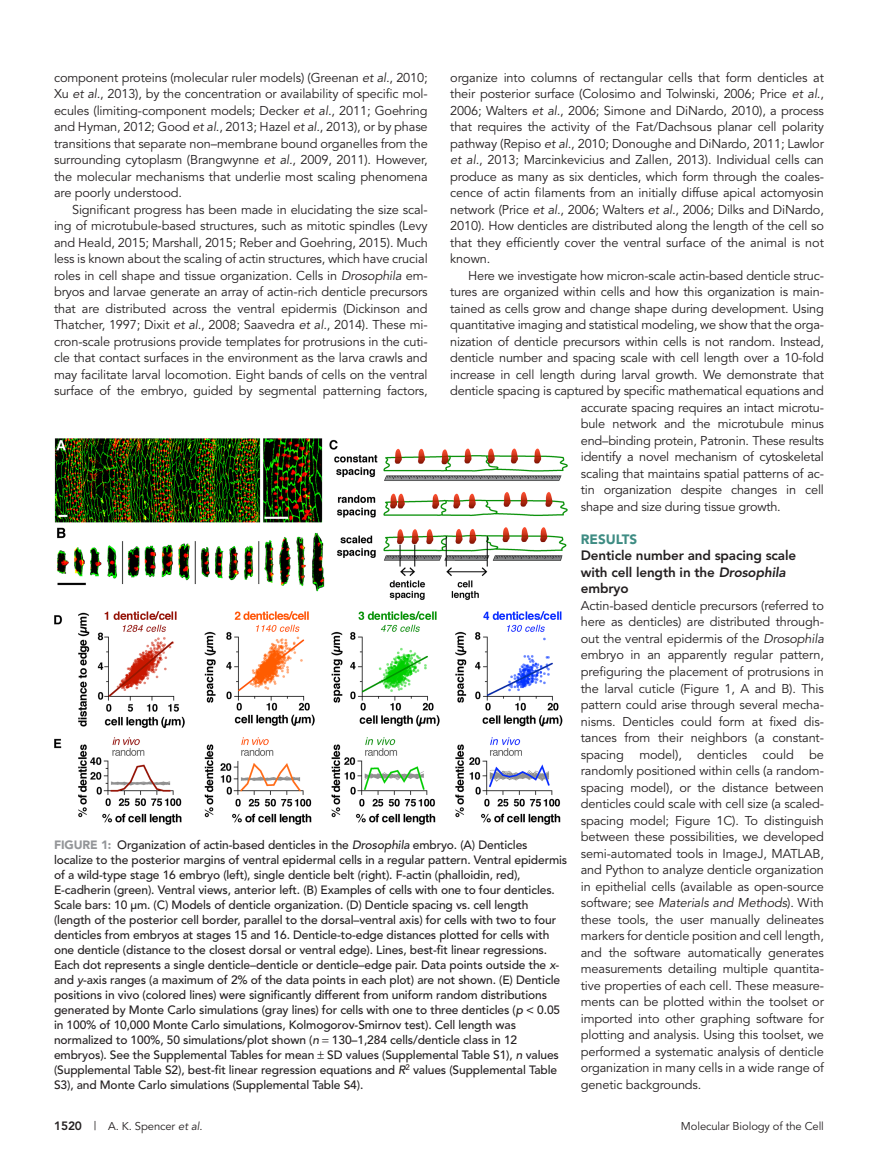
<style>
.page{position:relative;width:878px;height:1175px;background:#fff}
.page>*{position:absolute;margin:0;border:0;box-sizing:border-box;transform-origin:0 0}
.H2afterH1{font:800 13.5px/16.5px "Avenir";letter-spacing:-.01em;color:#231f20}
.t1{font:900 13.5px "Avenir";color:#3e8c83}
.Para{font:12.75px/16.5px "Avenir";letter-spacing:-.015em;color:#231f20;text-align:justify}
.ParaFL{font:12.75px/16.5px "Avenir";letter-spacing:-.01em;color:#231f20;text-align:justify}
.FigCaption{font:500 12px/15px "Avenir";letter-spacing:-.01em;color:#231f20}
.ParaFL-2{font:11.25px "Avenir";letter-spacing:-.01em;color:#231f20}
.s1{font-style:italic}
.s2{font-weight:900;color:#939598}
.s3{font-weight:800;font-size:12px}
.s4{font-size:12px}
</style>
<div class="page">
<img style="left:54px;top:439px;width:513px;height:385px">
<p class="Para" style="left:450px;top:69px;width:375px">organize into columns of rectangular cells that form denticles at their posterior surface (Colosimo and Tolwinski, 2006; Price <span class="s1">et al.</span>, 2006; Walters <span class="s1">et al.</span>, 2006; Simone and DiNardo, 2010), a process that requires the activity of the Fat/Dachsous planar cell polarity pathway (Repiso <span class="s1">et al.</span>, 2010; Donoughe and DiNardo, 2011; Lawlor <span class="s1">et al.</span>, 2013; Marcinkevicius and Zallen, 2013). Individual cells can produce as many as six denticles, which form through the coales&shy;cence of actin filaments from an initially diffuse apical actomyosin network (Price <span class="s1">et al.</span>, 2006; Walters <span class="s1">et al.</span>, 2006; Dilks and DiNardo, 2010). How denticles are distributed along the length of the cell so that they efficiently cover the ventral surface of the animal is not known.</p>
<p class="Para" style="left:468px;top:267px;width:357px">Here we investigate how micron-scale actin-based denticle struc-</p>
<p class="Para" style="left:450px;top:284px;width:375px">tures are organized within cells and how this organization is main-</p>
<p class="Para" style="left:450px;top:300px;width:375px">tained as cells grow and change shape during development. Using</p>
<p class="Para" style="left:450px;top:317px;width:375px">quantitative imaging and statistical modeling, we show that the orga-</p>
<p class="Para" style="left:450px;top:333px;width:375px">nization of denticle precursors within cells is not random. Instead,</p>
<p class="Para" style="left:450px;top:350px;width:375px">denticle number and spacing scale with cell length over a 10-fold</p>
<p class="Para" style="left:450px;top:366px;width:375px">increase in cell length during larval growth. We demonstrate that</p>
<p class="Para" style="left:450px;top:383px;width:375px">denticle spacing is captured by specific mathematical equations and</p>
<p class="Para" style="left:580px;top:399px;width:245px">accurate spacing requires an intact microtu-</p>
<p class="Para" style="left:580px;top:416px;width:245px">bule network and the microtubule minus</p>
<p class="Para" style="left:580px;top:432px;width:245px">end–binding protein, Patronin. These results</p>
<p class="Para" style="left:580px;top:449px;width:245px">identify a novel mechanism of cytoskeletal</p>
<p class="Para" style="left:580px;top:465px;width:245px">scaling that maintains spatial patterns of ac-</p>
<p class="Para" style="left:580px;top:482px;width:245px">tin organization despite changes in cell</p>
<p class="Para" style="left:580px;top:498px;width:201px">shape and size during tissue growth.</p>
<h1 class="t1" style="left:580px;top:531px;width:58px">RESULTS</h1>
<p class="H2afterH1" style="left:580px;top:547px;width:217px">Denticle number and spacing scale with cell length in the <span class="s1">Drosophila </span>embryo</p>
<p class="ParaFL" style="left:580px;top:597px;width:245px">Actin-based denticle precursors (referred to here as denticles) are distributed through&shy;out the ventral epidermis of the <span class="s1">Drosophila </span>embryo in an apparently regular pattern, prefiguring the placement of protrusions in the larval cuticle (Figure 1, A and B). This pattern could arise through several mecha&shy;nisms. Denticles could form at fixed dis&shy;tances from their neighbors (a constant&shy;spacing model), denticles could be randomly positioned within cells (a random&shy;spacing model), or the distance between denticles could scale with cell size (a scaled&shy;spacing model; Figure 1C). To distinguish between these possibilities, we developed semi-automated tools in ImageJ, MATLAB, and Python to analyze denticle organization in epithelial cells (available as open-source software; see <span class="s1">Materials and Methods</span>). With these tools, the user manually delineates markers for denticle position and cell length, and the software automatically generates measurements detailing multiple quantita&shy;tive properties of each cell. These measure&shy;ments can be plotted within the toolset or imported into other graphing software for plotting and analysis. Using this toolset, we performed a systematic analysis of denticle organization in many cells in a wide range of genetic backgrounds.</p>
<p class="Para" style="left:54px;top:69px;width:375px">component proteins (molecular ruler models) (Greenan <span class="s1">et al.</span>, 2010; Xu <span class="s1">et al.</span>, 2013), by the concentration or availability of specific mol&shy;ecules (limiting-component models; Decker <span class="s1">et al.</span>, 2011; Goehring and Hyman, 2012; Good <span class="s1">et al.</span>, 2013; Hazel <span class="s1">et al.</span>, 2013), or by phase transitions that separate non–membrane bound organelles from the surrounding cytoplasm (Brangwynne <span class="s1">et al.</span>, 2009, 2011). However, the molecular mechanisms that underlie most scaling phenomena are poorly understood.</p>
<p class="Para" style="left:54px;top:201px;width:375px;text-indent:18px">Significant progress has been made in elucidating the size scal&shy;ing of microtubule-based structures, such as mitotic spindles (Levy and Heald, 2015; Marshall, 2015; Reber and Goehring, 2015). Much less is known about the scaling of actin structures, which have crucial roles in cell shape and tissue organization. Cells in <span class="s1">Drosophila</span> em&shy;bryos and larvae generate an array of actin-rich denticle precursors that are distributed across the ventral epidermis (Dickinson and Thatcher, 1997; Dixit <span class="s1">et al.</span>, 2008; Saavedra <span class="s1">et al.</span>, 2014). These mi&shy;cron-scale protrusions provide templates for protrusions in the cuti&shy;cle that contact surfaces in the environment as the larva crawls and may facilitate larval locomotion. Eight bands of cells on the ventral surface of the embryo, guided by segmental patterning factors,</p>
<p class="FigCaption" style="left:54px;top:837px;width:514px"><span class="s2">FIGURE 1:</span> Organization of actin-based denticles in the <span class="s1">Drosophila</span> embryo. (A) Denticles localize to the posterior margins of ventral epidermal cells in a regular pattern. Ventral epidermis of a wild-type stage 16 embryo (left), single denticle belt (right). F-actin (phalloidin, red), E-cadherin (green). Ventral views, anterior left. (B) Examples of cells with one to four denticles.<br>Scale bars: 10 µm. (C) Models of denticle organization. (D) Denticle spacing vs. cell length (length of the posterior cell border, parallel to the dorsal–ventral axis) for cells with two to four denticles from embryos at stages 15 and 16. Denticle-to-edge distances plotted for cells with one denticle (distance to the closest dorsal or ventral edge). Lines, best-fit linear regressions.<br>Each dot represents a single denticle–denticle or denticle–edge pair. Data points outside the <span class="s1">x&shy;</span>and <span class="s1">y</span>-axis ranges (a maximum of 2% of the data points in each plot) are not shown. (E) Denticle positions in vivo (colored lines) were significantly different from uniform random distributions generated by Monte Carlo simulations (gray lines) for cells with one to three denticles (<span class="s1">p</span> &lt; 0.05 in 100% of 10,000 Monte Carlo simulations, Kolmogorov-Smirnov test). Cell length was normalized to 100%, 50 simulations/plot shown (<span class="s1">n</span> 130–1,284 cells/denticle class in 12 embryos). See the Supplemental Tables for mean SD values (Supplemental Table S1), <span class="s1">n</span> values (Supplemental Table S2), best-fit linear regression equations and <span class="s1">R</span><sup>2</sup> values (Supplemental Table S3), and Monte Carlo simulations (Supplemental Table S4).</p>
<p class="ParaFL-2" style="left:54px;top:1119px;width:150px"><span class="s3">1520</span> <span class="s4">|</span> A. K. Spencer <span class="s1">et al</span>.</p>
<p class="ParaFL-2" style="left:681px;top:1119px;width:144px">Molecular Biology of the Cell</p>
</div>
